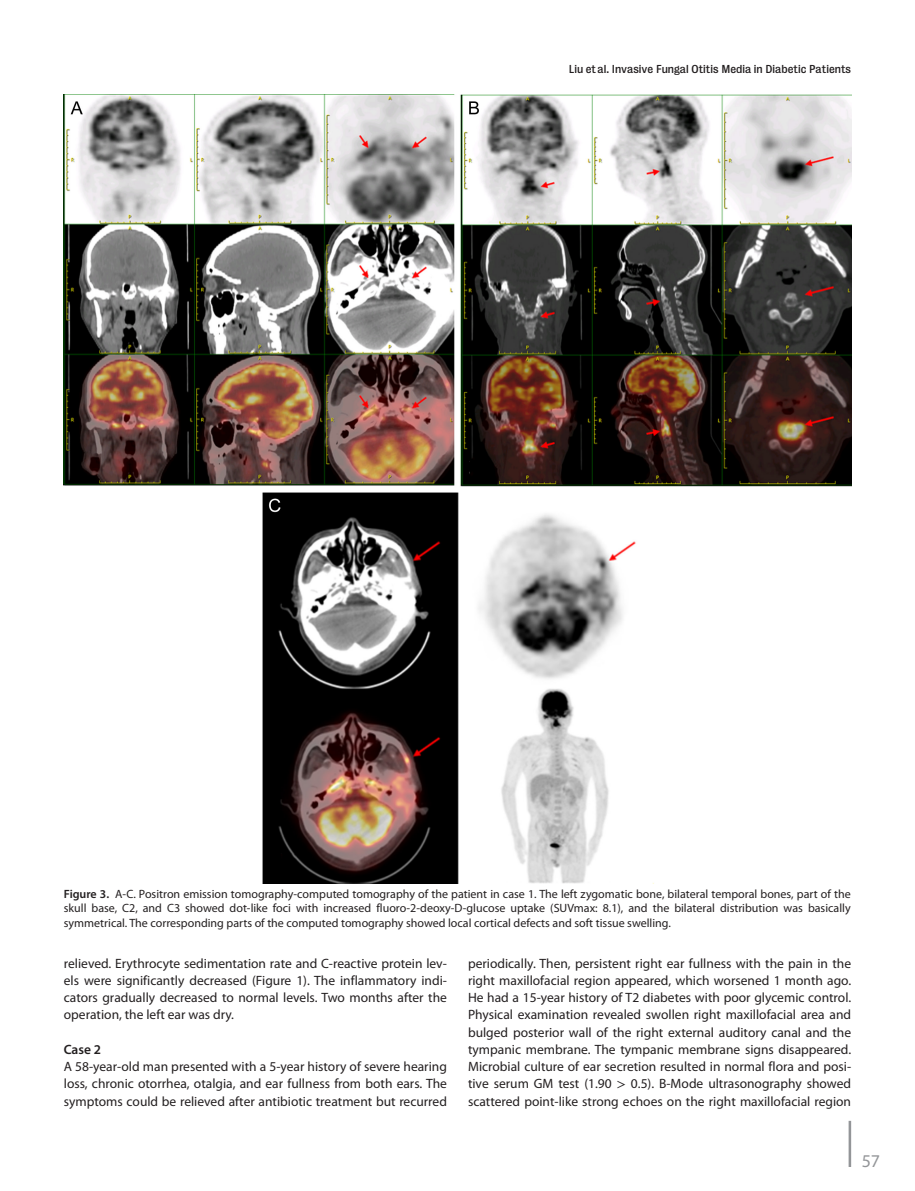
<style>
.page{position:relative;width:915px;height:1191px;background:#fff}
.page>*{position:absolute;margin:0;border:0;box-sizing:border-box;transform-origin:0 0}
.t1{font:18px "Myriad Pro";color:#939598}
.TXT{font:13.5px/17.2px "Myriad Pro";color:#231f20;text-align:justify}
.t2{font:600 13.5px "Myriad Pro";color:#231f20}
.FC{font:12px/14.4px "Myriad Pro";color:#231f20;text-align:justify}
.t3{font:10.5px "Bureau Grotesque Five Three";color:#231f20}
.s1{font-weight:600}
.s2{font-family:"STIX General"}
</style>
<div class="page">
<hr style="left:848px;top:1120px;width:2px;height:47px;background:#939598">
<img style="left:64px;top:95px;width:786px;height:788px">
<p class="t3" style="left:568px;top:62px;width:284px">Liu et al. Invasive Fungal Otitis Media in Diabetic Patients</p>
<p class="FC" style="left:64px;top:886px;width:788px"><span class="s1">Figure 3.</span> A-C. Positron emission tomography-computed tomography of the patient in case 1. The left zygomatic bone, bilateral temporal bones, part of the skull base, C2, and C3 showed dot-like foci with increased fluoro-2-deoxy-D-glucose uptake (SUVmax: 8.1), and the bilateral distribution was basically symmetrical. The corresponding parts of the computed tomography showed local cortical defects and soft tissue swelling.</p>
<p class="TXT" style="left:64px;top:954px;width:384px">relieved. Erythrocyte sedimentation rate and C-reactive protein lev&shy;els were significantly decreased (Figure 1). The inflammatory indi&shy;cators gradually decreased to normal levels. Two months after the operation, the left ear was dry.</p>
<h2 class="t2" style="left:64px;top:1040px;width:39px">Case 2</h2>
<p class="TXT" style="left:64px;top:1057px;width:384px">A 58-year-old man presented with a 5-year history of severe hearing loss, chronic otorrhea, otalgia, and ear fullness from both ears. The symptoms could be relieved after antibiotic treatment but recurred</p>
<p class="TXT" style="left:468px;top:954px;width:384px">periodically. Then, persistent right ear fullness with the pain in the right maxillofacial region appeared, which worsened 1 month ago.<br>He had a 15-year history of T2 diabetes with poor glycemic control.<br>Physical examination revealed swollen right maxillofacial area and bulged posterior wall of the right external auditory canal and the tympanic membrane. The tympanic membrane signs disappeared.<br>Microbial culture of ear secretion resulted in normal flora and posi&shy;tive serum GM test (1.90 <span class="s2">&gt;</span> 0.5). B-Mode ultrasonography showed scattered point-like strong echoes on the right maxillofacial region</p>
<h1 class="t1" style="left:861px;top:1149px;width:20px">57</h1>
</div>
